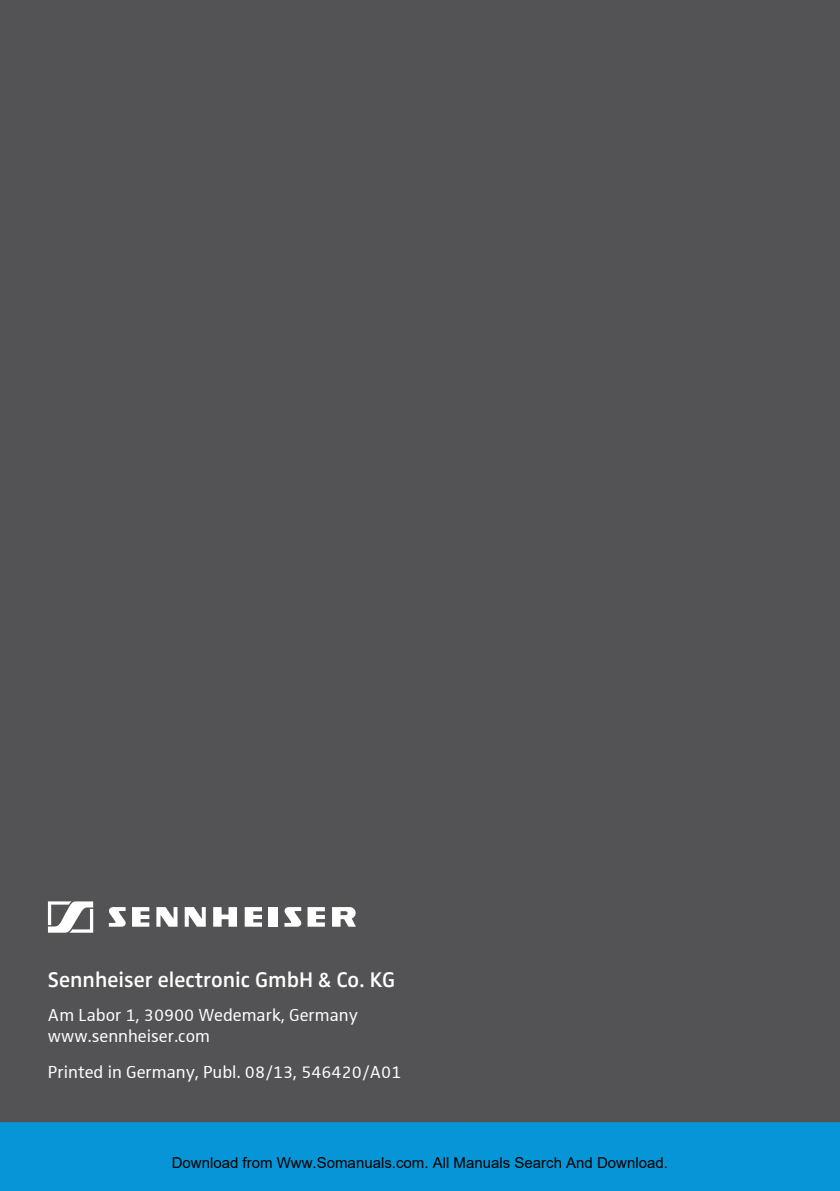
<style>
.page{position:relative;width:840px;height:1191px;background:#fff}
.page>*{position:absolute;margin:0;border:0;box-sizing:border-box;transform-origin:0 0}
.t1{font:600 22px "Sennheiser";color:#fff}
.t2{font:18px/21.6px "Sennheiser";color:#fff}
.t3{font:15px "Arial";color:#000}
</style>
<div class="page">
<div style="left:0;top:0;width:839px;height:1082px;background:#535355"></div>
<svg style="left:0;top:1082px;width:839px;height:109px;background:#227da6"></svg>
<svg style="left:48px;top:901px;width:45px;height:31px"></svg>
<svg style="left:332px;top:907px;width:24px;height:19px"></svg>
<svg style="left:132px;top:907px;width:17px;height:19px"></svg>
<svg style="left:156px;top:907px;width:21px;height:19px"></svg>
<svg style="left:213px;top:907px;width:24px;height:19px"></svg>
<svg style="left:184px;top:907px;width:22px;height:19px"></svg>
<svg style="left:307px;top:907px;width:18px;height:19px"></svg>
<div style="left:269px;top:907px;width:9px;height:19px;background:#fff"></div>
<svg style="left:244px;top:907px;width:18px;height:19px"></svg>
<svg style="left:109px;top:907px;width:17px;height:19px"></svg>
<svg style="left:284px;top:907px;width:17px;height:19px"></svg>
<p class="t1" style="left:48px;top:966px;width:348px">Sennheiser electronic GmbH &amp; Co. KG</p>
<p class="t2" style="left:48px;top:1004px;width:311px">Am Labor 1, 30900 Wedemark, Germany www.sennheiser.com</p>
<p class="t2" style="left:48px;top:1061px;width:355px">Printed in Germany, Publ. 08/13, 546420/A01</p>
<p class="t3" style="left:172px;top:1154px;width:497px">Download from Www.Somanuals.com. All Manuals Search And Download.</p>
</div>
